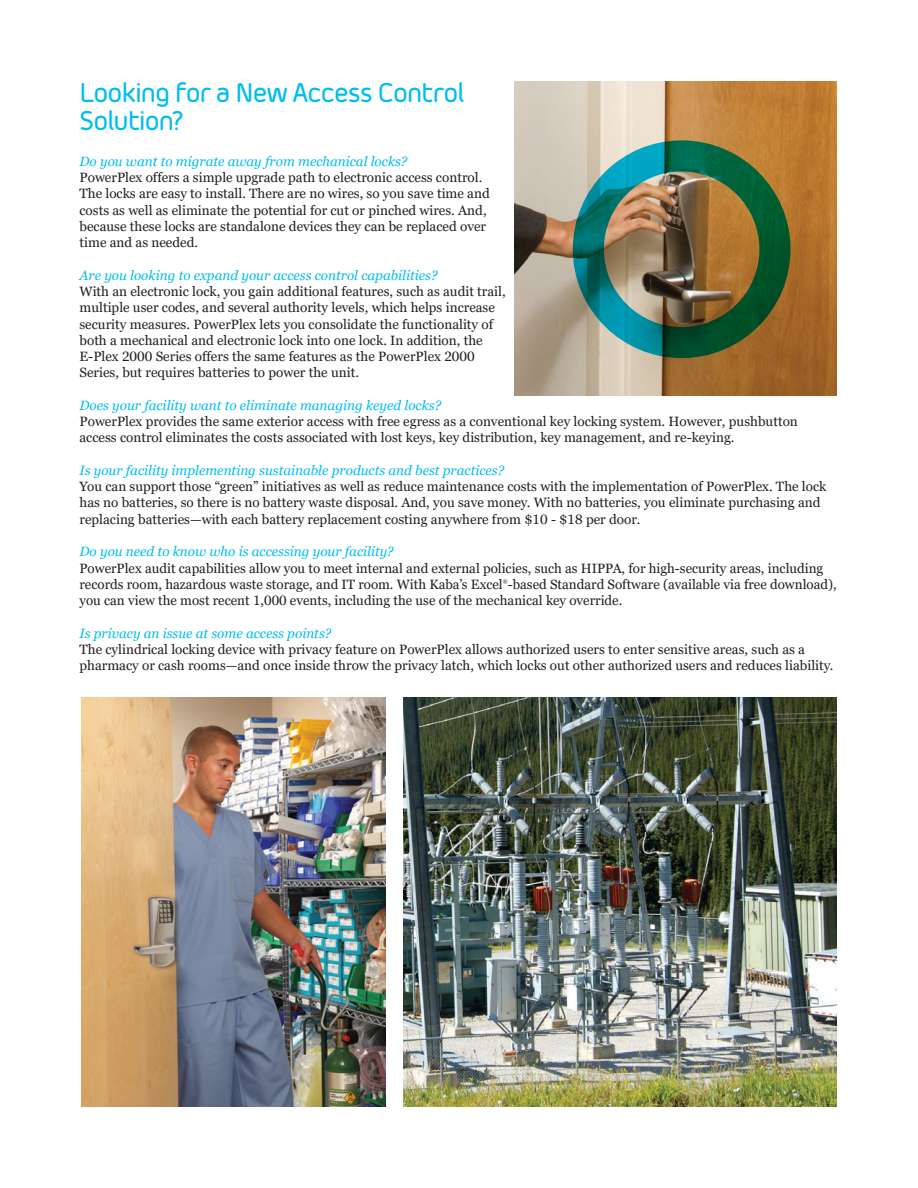
<style>
.page{position:relative;width:918px;height:1188px;background:#fff}
.page>*{position:absolute;margin:0;border:0;box-sizing:border-box;transform-origin:0 0}
.Kaba_Body_Text{font:500 27px/28.2px "Morebi Rounded";letter-spacing:-.035em;color:#01bdf2;scale:.95 1}
.copy{font:13.5px/16.2px "Georgia Pro";color:#231f20}
.copy-2{font:italic 13.5px "Georgia Pro";color:#01bdf2}
.copy-3{font:5.25px "Georgia Pro";color:#231f20}
.s1{font-style:italic;color:#01bdf2}
</style>
<div class="page">
<img style="left:404px;top:698px;width:433px;height:409px">
<img style="left:514px;top:81px;width:323px;height:314px">
<img style="left:573px;top:140px;width:217px;height:218px">
<img style="left:81px;top:698px;width:305px;height:409px">
<p class="Kaba_Body_Text" style="left:80px;top:76px;width:407px">Looking for a New Access Control<br>Solution?</p>
<p class="copy" style="left:80px;top:154px;width:412px"><span class="s1">Do you want to migrate away from mechanical locks?<br></span>PowerPlex offers a simple upgrade path to electronic access control.<br>The locks are easy to install. There are no wires, so you save time and costs as well as eliminate the potential for cut or pinched wires. And, because these locks are standalone devices they can be replaced over time and as needed.</p>
<p class="copy-2" style="left:80px;top:267px;width:360px">Are you looking to expand your access control capabilities?</p>
<p class="copy" style="left:80px;top:284px;width:428px">With an electronic lock, you gain additional features, such as audit trail, multiple user codes, and several authority levels, which helps increase security measures. PowerPlex lets you consolidate the functionality of both a mechanical and electronic lock into one lock. In addition, the E-Plex 2000 Series offers the same features as the PowerPlex 2000<br>Series, but requires batteries to power the unit.</p>
<p class="copy-2" style="left:80px;top:398px;width:363px">Does your facility want to eliminate managing keyed locks?</p>
<p class="copy" style="left:80px;top:414px;width:720px">PowerPlex provides the same exterior access with free egress as a conventional key locking system. However, pushbutton access control eliminates the costs associated with lost keys, key distribution, key management, and re-keying.</p>
<p class="copy-2" style="left:80px;top:463px;width:426px">Is your facility implementing sustainable products and best practices?</p>
<p class="copy" style="left:80px;top:479px;width:748px">You can support those “green” initiatives as well as reduce maintenance costs with the implementation of PowerPlex. The lock has no batteries, so there is no battery waste disposal. And, you save money. With no batteries, you eliminate purchasing and replacing batteries—with each battery replacement costing anywhere from $10 - $18 per door.</p>
<p class="copy-2" style="left:80px;top:544px;width:316px">Do you need to know who is accessing your facility?</p>
<p class="copy" style="left:80px;top:560px;width:759px">PowerPlex audit capabilities allow you to meet internal and external policies, such as HIPPA, for high-security areas, including records room, hazardous waste storage, and IT room. With Kaba’s Excel -based Standard Software (available via free download),</p>
<p class="copy-3" style="left:503px;top:578px;width:6px">®</p>
<p class="copy" style="left:80px;top:593px;width:544px">you can view the most recent 1,000 events, including the use of the mechanical key override.</p>
<p class="copy-2" style="left:80px;top:625px;width:253px">Is privacy an issue at some access points?</p>
<p class="copy" style="left:80px;top:642px;width:755px">The cylindrical locking device with privacy feature on PowerPlex allows authorized users to enter sensitive areas, such as a pharmacy or cash rooms—and once inside throw the privacy latch, which locks out other authorized users and reduces liability.</p>
</div>
